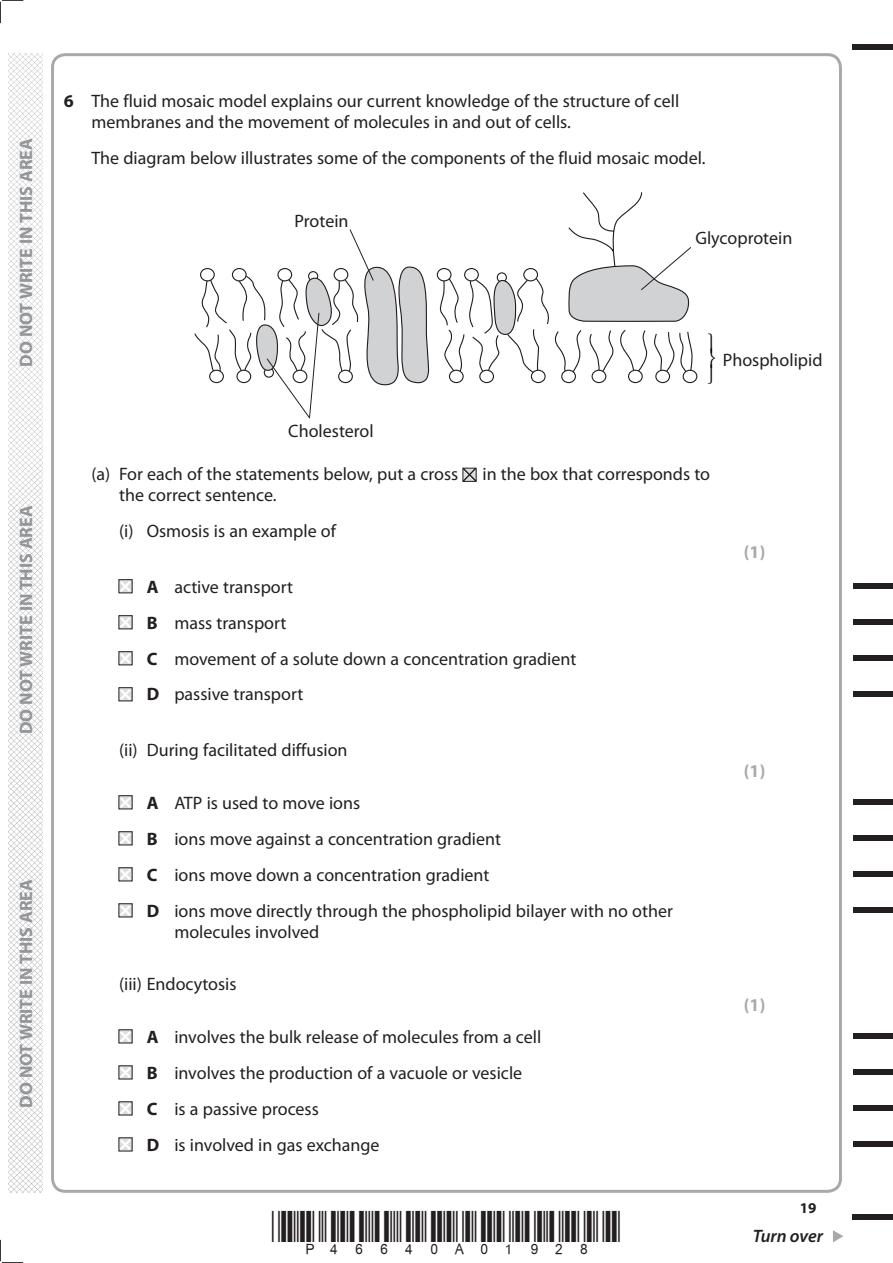
<style>
.page{position:relative;width:893px;height:1263px;background:#fff}
.page>*{position:absolute;margin:0;border:0;box-sizing:border-box;transform-origin:0 0}
.t1{font:18px/36px "Myriad Pro";color:#231f20}
.t2{font:700 18px "Myriad Pro";color:#939598}
.t3{font:700 18px "Myriad Pro";color:#a8a9ad}
.t4{font:italic 600 18px "Myriad Pro";letter-spacing:-.005em;color:#231f20}
.t5{font:700 15px "Myriad Pro";color:#231f20}
.s1{font-weight:700}
</style>
<div class="page">
<div style="left:853px;top:45px;width:40px;height:5px;background:#231f20"></div>
<div style="left:853px;top:1214px;width:40px;height:6px;background:#231f20"></div>
<svg style="left:833px;top:1230px;width:10px;height:12px"></svg>
<svg style="left:0;top:0;width:23px;height:23px"></svg>
<svg style="left:0;top:1240px;width:23px;height:23px"></svg>
<img style="left:9px;top:53px;width:34px;height:1140px">
<svg style="left:194px;top:192px;width:504px;height:227px"></svg>
<svg style="left:462px;top:467px;width:15px;height:15px"></svg>
<div style="left:853px;top:583px;width:40px;height:6px;background:#231f20"></div>
<div style="left:853px;top:619px;width:40px;height:6px;background:#231f20"></div>
<div style="left:853px;top:655px;width:40px;height:6px;background:#231f20"></div>
<div style="left:853px;top:691px;width:40px;height:6px;background:#231f20"></div>
<svg style="left:118px;top:579px;width:15px;height:15px"></svg>
<svg style="left:118px;top:615px;width:15px;height:15px"></svg>
<svg style="left:118px;top:651px;width:15px;height:15px"></svg>
<svg style="left:118px;top:687px;width:15px;height:15px"></svg>
<div style="left:853px;top:799px;width:40px;height:6px;background:#231f20"></div>
<div style="left:853px;top:835px;width:40px;height:6px;background:#231f20"></div>
<div style="left:853px;top:871px;width:40px;height:6px;background:#231f20"></div>
<div style="left:853px;top:907px;width:40px;height:6px;background:#231f20"></div>
<svg style="left:118px;top:795px;width:15px;height:15px"></svg>
<svg style="left:118px;top:831px;width:15px;height:15px"></svg>
<svg style="left:118px;top:867px;width:15px;height:15px"></svg>
<svg style="left:118px;top:903px;width:15px;height:15px"></svg>
<div style="left:853px;top:1033px;width:40px;height:6px;background:#231f20"></div>
<div style="left:853px;top:1069px;width:40px;height:6px;background:#231f20"></div>
<div style="left:853px;top:1105px;width:40px;height:6px;background:#231f20"></div>
<div style="left:853px;top:1142px;width:40px;height:5px;background:#231f20"></div>
<svg style="left:118px;top:1029px;width:15px;height:15px"></svg>
<svg style="left:118px;top:1065px;width:15px;height:15px"></svg>
<svg style="left:118px;top:1101px;width:15px;height:15px"></svg>
<svg style="left:118px;top:1137px;width:15px;height:15px"></svg>
<p class="t2" style="left:14px;top:367px;width:230px;rotate:-90deg">DO NOT WRITE IN THIS AREA</p>
<p class="t2" style="left:14px;top:734px;width:230px;rotate:-90deg">DO NOT WRITE IN THIS AREA</p>
<p class="t2" style="left:14px;top:1108px;width:230px;rotate:-90deg">DO NOT WRITE IN THIS AREA</p>
<p class="t1" style="left:91px;top:90px;width:589px;line-height:21px;text-indent:-28px"><span class="s1">6</span> The fluid mosaic model explains our current knowledge of the structure of cell membranes and the movement of molecules in and out of cells.</p>
<p class="t1" style="left:91px;top:140px;width:616px">The diagram below illustrates some of the components of the fluid mosaic model.</p>
<p class="t1" style="left:295px;top:203px;width:55px">Protein</p>
<p class="t1" style="left:288px;top:412px;width:87px">Cholesterol</p>
<p class="t1" style="left:695px;top:220px;width:98px">Glycoprotein</p>
<p class="t1" style="left:723px;top:341px;width:101px">Phospholipid</p>
<p class="t1" style="left:91px;top:456px;width:368px">(a) For each of the statements below, put a cross</p>
<p class="t1" style="left:482px;top:456px;width:229px">in the box that corresponds to</p>
<p class="t1" style="left:119px;top:477px;width:218px">the correct sentence.<br>(i) Osmosis is an example of</p>
<p class="t1" style="left:147px;top:568px;width:431px"><span class="s1">A</span> active transport<br><span class="s1">B</span> mass transport<br><span class="s1">C</span> movement of a solute down a concentration gradient<br><span class="s1">D</span> passive transport</p>
<p class="t1" style="left:119px;top:732px;width:230px">(ii) During facilitated diffusion</p>
<p class="t1" style="left:147px;top:785px;width:528px"><span class="s1">A</span> ATP is used to move ions<br><span class="s1">B</span> ions move against a concentration gradient<br><span class="s1">C</span> ions move down a concentration gradient<br><span class="s1">D</span> ions move directly through the phospholipid bilayer with no other</p>
<p class="t1" style="left:174px;top:914px;width:146px">molecules involved</p>
<p class="t1" style="left:119px;top:966px;width:119px">(iii) Endocytosis</p>
<p class="t1" style="left:147px;top:1018px;width:396px"><span class="s1">A</span> involves the bulk release of molecules from a cell <span class="s1">B</span> involves the production of a vacuole or vesicle<br><span class="s1">C</span> is a passive process<br><span class="s1">D</span> is involved in gas exchange</p>
<p class="t3" style="left:744px;top:541px;width:23px">(1)</p>
<p class="t3" style="left:744px;top:759px;width:23px">(1)</p>
<p class="t3" style="left:744px;top:993px;width:23px">(1)</p>
<p class="t5" style="left:800px;top:1198px;width:18px">19</p>
<p class="t4" style="left:753px;top:1225px;width:72px">Turn over</p>
</div>
